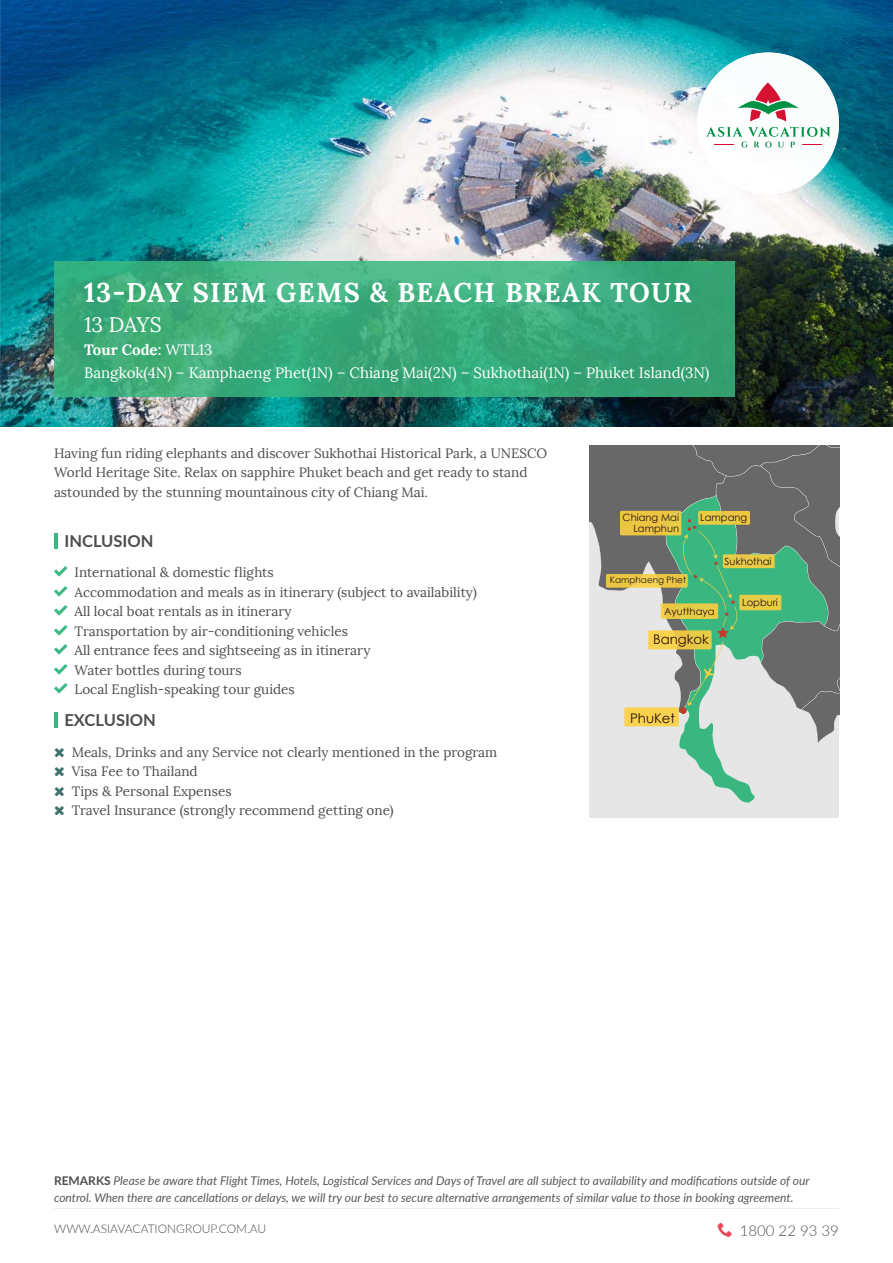
<style>
.page{position:relative;width:893px;height:1263px;background:#fff}
.page>*{position:absolute;margin:0;border:0;box-sizing:border-box;transform-origin:0 0}
.t1{font:700 27px "Lora";letter-spacing:.05em;color:#fff}
.t2{font:21px "Lora";letter-spacing:-.01em;color:#fff}
.t3{font:700 16.5px "Lato";color:#4d4d4f}
.t4{font:15px/23.2px "Lora";color:#fff}
.t5{font:300 15px "Lato";color:#4d4d4f}
.t6{font:13.5px/19.5px "Lora";color:#4d4d4f}
.t7{font:13.35px "Century Gothic";color:#2a1114}
.t8{font:italic 12px/16.5px "Lato";color:#58595b}
.t9{font:300 12px "Lato";color:#4d4d4f}
.t10{font:10.05px "Century Gothic";color:#2a1114}
.t11{font:8.85px "Century Gothic";color:#221f20}
.s1{font-weight:700}
.s2{color:#39b881}
.s3{font-weight:700;font-style:normal;color:#4d4d4f}
.s4{color:#e84956}
</style>
<div class="page">
<img style="left:0;top:0;width:893px;height:427px">
<div style="left:589px;top:487px;width:250px;height:331px;background:#e6e6e6"></div>
<svg style="left:679px;top:743px;width:76px;height:60px"></svg>
<svg style="left:589px;top:445px;width:250px;height:298px"></svg>
<hr style="left:54px;top:1208px;width:785px;height:1px;background:#eaeeec">
<img style="left:697px;top:52px;width:95px;height:95px">
<img style="left:792px;top:57px;width:47px;height:133px">
<img style="left:701px;top:147px;width:91px;height:47px">
<svg style="left:706px;top:83px;width:124px;height:65px"></svg>
<img style="left:55px;top:262px;width:680px;height:135px">
<hr style="left:54px;top:534px;width:3px;height:15px;background:#39b881">
<hr style="left:54px;top:712px;width:3px;height:16px;background:#39b881">
<h1 class="t1" style="left:84px;top:275px;width:609px">13-DAY SIEM GEMS &amp; BEACH BREAK TOUR</h1>
<h2 class="t2" style="left:84px;top:311px;width:79px">13 DAYS</h2>
<p class="t4" style="left:84px;top:338px;width:627px"><span class="s1">Tour Code:</span> WTL13<br>Bangkok(4N) – Kamphaeng Phet(1N) – Chiang Mai(2N) – Sukhothai(1N) – Phuket Island(3N)</p>
<p class="t6" style="left:54px;top:443px;width:495px">Having fun riding elephants and discover Sukhothai Historical Park, a UNESCO<br>World Heritage Site. Relax on sapphire Phuket beach and get ready to stand astounded by the stunning mountainous city of Chiang Mai.</p>
<p class="t3" style="left:64px;top:529px;width:90px">INCLUSION</p>
<p class="t6" style="left:54px;top:563px;width:221px"><span class="s2">▼</span> International &amp; domestic flights</p>
<p class="t6" style="left:54px;top:582px;width:424px"><span class="s2">▼</span> Accommodation and meals as in itinerary (subject to availability)</p>
<p class="t6" style="left:54px;top:601px;width:239px"><span class="s2">▼</span> All local boat rentals as in itinerary</p>
<p class="t6" style="left:54px;top:621px;width:295px"><span class="s2">▼</span> Transportation by air-conditioning vehicles</p>
<p class="t6" style="left:54px;top:640px;width:318px"><span class="s2">▼</span> All entrance fees and sightseeing as in itinerary</p>
<p class="t6" style="left:54px;top:660px;width:189px"><span class="s2">▼</span> Water bottles during tours</p>
<p class="t6" style="left:54px;top:679px;width:242px"><span class="s2">▼</span> Local English-speaking tour guides</p>
<p class="t3" style="left:64px;top:707px;width:93px">EXCLUSION</p>
<p class="t6" style="left:72px;top:742px;width:427px">Meals, Drinks and any Service not clearly mentioned in the program Visa Fee to Thailand<br>Tips &amp; Personal Expenses<br>Travel Insurance (strongly recommend getting one)</p>
<p class="t10" style="left:623px;top:511px;width:58px">Chiang Mai</p>
<p class="t10" style="left:633px;top:521px;width:47px">Lamphun</p>
<p class="t10" style="left:700px;top:510px;width:49px">Lampang</p>
<p class="t11" style="left:610px;top:574px;width:78px">Kamphaeng Phet</p>
<p class="t10" style="left:664px;top:604px;width:52px">Ayutthaya</p>
<p class="t7" style="left:653px;top:630px;width:57px">Bangkok</p>
<p class="t10" style="left:725px;top:554px;width:48px">Sukhothai</p>
<p class="t10" style="left:742px;top:595px;width:37px">Lopburi</p>
<p class="t7" style="left:630px;top:708px;width:47px">PhuKet</p>
<p class="t8" style="left:54px;top:1172px;width:757px"><span class="s3">REMARKS</span> Please be aware that Flight Times, Hotels, Logistical Services and Days of Travel are all subject to availability and modifications outside of our control. When there are cancellations or delays, we will try our best to secure alternative arrangements of similar value to those in booking agreement.</p>
<p class="t9" style="left:54px;top:1220px;width:214px">WWW.ASIAVACATIONGROUP.COM.AU</p>
<p class="t5" style="left:718px;top:1220px;width:123px"><span class="s4">□■</span> 1800 22 93 39</p>
</div>
